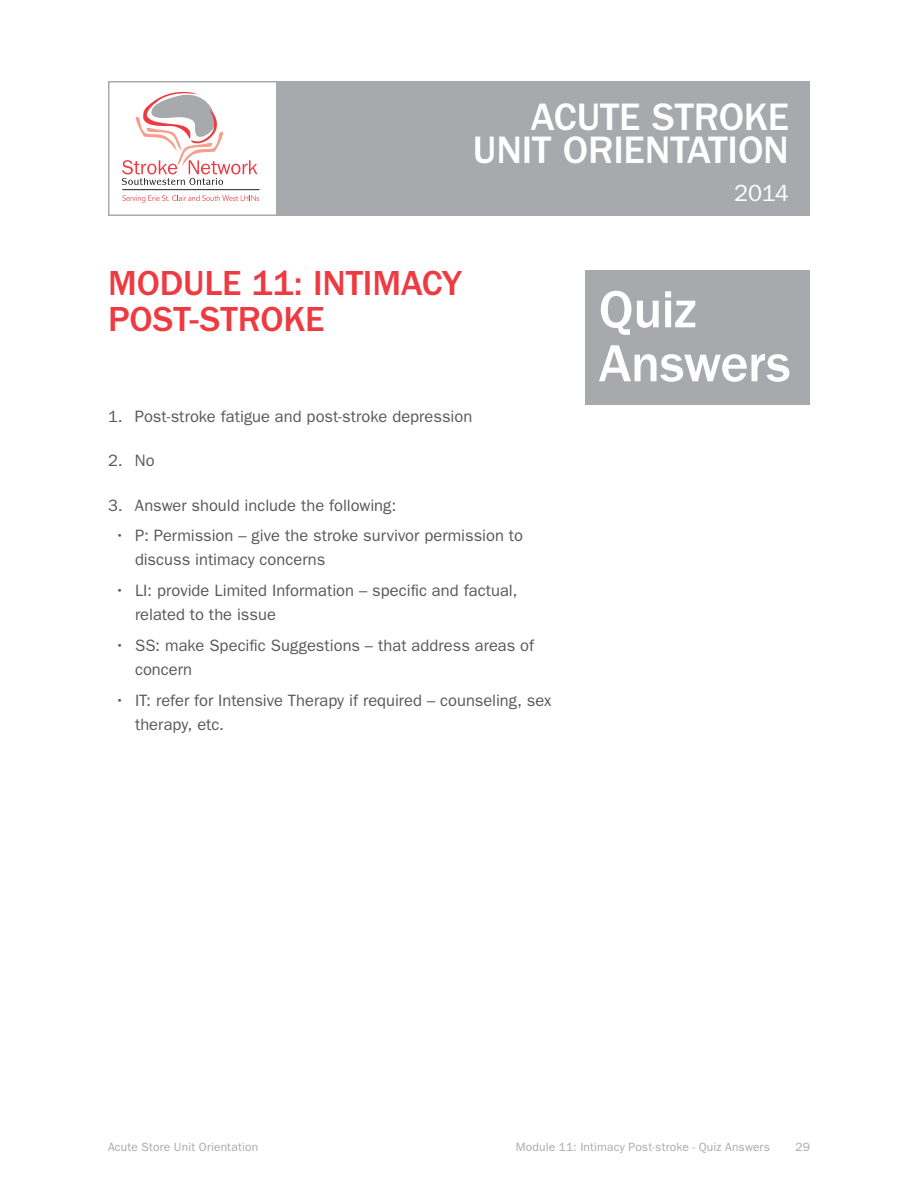
<style>
.page{position:relative;width:918px;height:1188px;background:#fff}
.page>*{position:absolute;margin:0;border:0;box-sizing:border-box;transform-origin:0 0}
.t1{font:500 54px/54px "ITC Franklin Gothic Std";letter-spacing:-.015em;color:#fff}
.t2{font:500 39.6px/33px "ITC Franklin Gothic Std";letter-spacing:-.005em;color:#fff;text-align:right}
.t3{font:500 36px/36px "ITC Franklin Gothic Std";letter-spacing:-.005em;color:#ee3a41}
.t4{font:23.4px "ITC Franklin Gothic Std";color:#fff}
.Question{font:16.5px/24px "ITC Franklin Gothic Std";color:#57585a}
.t5{font:12px "ITC Franklin Gothic Std";letter-spacing:.015em;color:#a8a9ad}
</style>
<div class="page">
<svg style="left:122px;top:195px;width:137px;height:8px"></svg>
<hr style="left:122px;top:189px;width:137px;height:1px;background:#231f20">
<svg style="left:122px;top:92px;width:135px;height:93px"></svg>
<div style="left:276px;top:81px;width:534px;height:135px;background:#a8a9ad"></div>
<div style="left:585px;top:270px;width:225px;height:135px;background:#a8a9ad"></div>
<h2 class="t2" style="left:473px;top:100px;width:318px">ACUTE STROKE<br>UNIT ORIENTATION</h2>
<h3 class="t4" style="left:734px;top:180px;width:56px">2014</h3>
<h1 class="t3" style="left:108px;top:265px;width:355px">MODULE 11: INTIMACY<br>POST-STROKE</h1>
<h2 class="t1" style="left:599px;top:283px;width:193px">Quiz<br>Answers</h2>
<p class="Question" style="left:108px;top:405px;width:366px">1. Post-stroke fatigue and post-stroke depression</p>
<p class="Question" style="left:108px;top:449px;width:48px">2. No</p>
<p class="Question" style="left:108px;top:493px;width:290px">3. Answer should include the following:</p>
<p class="Question" style="left:135px;top:524px;width:389px;text-indent:-20px">• P: Permission – give the stroke survivor permission to discuss intimacy concerns</p>
<p class="Question" style="left:135px;top:579px;width:384px;text-indent:-20px">• LI: provide Limited Information – specific and factual, related to the issue</p>
<p class="Question" style="left:135px;top:633px;width:401px;text-indent:-20px">• SS: make Specific Suggestions – that address areas of concern</p>
<p class="Question" style="left:135px;top:688px;width:418px;text-indent:-20px">• IT: refer for Intensive Therapy if required – counseling, sex therapy, etc.</p>
<p class="t5" style="left:108px;top:1140px;width:152px">Acute Store Unit Orientation</p>
<p class="t5" style="left:516px;top:1140px;width:256px">Module 11: Intimacy Post-stroke - Quiz Answers</p>
<p class="t5" style="left:795px;top:1140px;width:16px">29</p>
</div>
